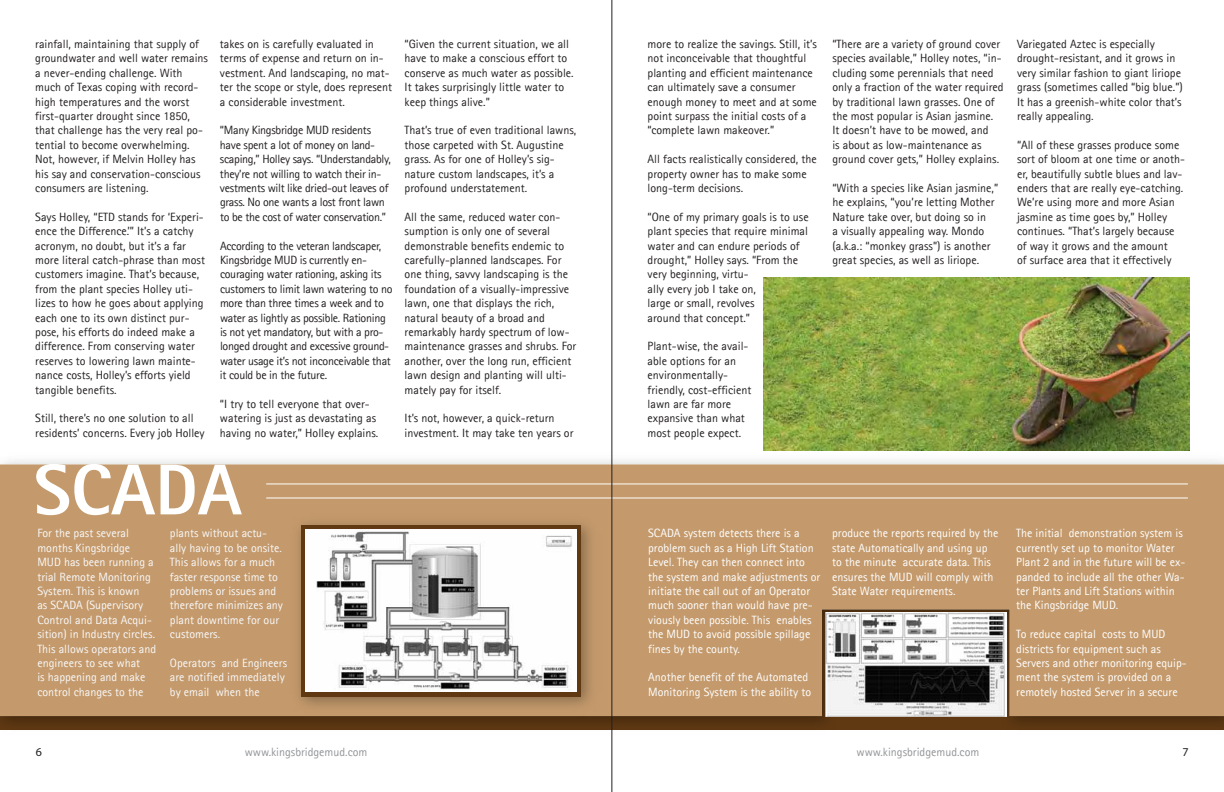
<style>
.page{position:relative;width:1224px;height:792px;background:#fff}
.page>*{position:absolute;margin:0;border:0;box-sizing:border-box;transform-origin:0 0}
.t1{font:800 72px "Agfa Rotis Sans Serif";color:#fff}
.t2{font:12px/14.4px "Agfa Rotis Sans Serif";color:#231f20}
.t3{font:12px/14.4px "Agfa Rotis Sans Serif";color:#fff}
.t4{font:12px/14.4px "Agfa Rotis Sans Serif";letter-spacing:-.025em;color:#231f20}
.t5{font:12px/14.4px "Agfa Rotis Sans Serif";color:#f8f8f9}
.t6{font:12px "Agfa Rotis Sans Serif";color:#939598}
.t7{font:12px "Myriad Pro";color:#231f20}
</style>
<div class="page">
<img style="left:0;top:449px;width:1224px;height:288px">
<div style="left:0;top:464px;width:1224px;height:252px;background:#c49a6c"></div>
<img style="left:286px;top:510px;width:316px;height:208px">
<div style="left:301px;top:525px;width:280px;height:171px;background:#603913"></div>
<img style="left:306px;top:530px;width:271px;height:162px">
<hr style="left:266px;top:484px;width:922px;height:1px;background:#fff">
<hr style="left:266px;top:498px;width:922px;height:1px;background:#fff">
<img style="left:826px;top:612px;width:181px;height:104px">
<img style="left:764px;top:277px;width:425px;height:173px">
<hr style="left:612px;top:0;width:1px;height:792px;background:#231f20">
<p class="t2" style="left:35px;top:37px;width:174px">rainfall, maintaining that supply of groundwater and well water remains a never-ending challenge. With much of Texas coping with record&shy;high temperatures and the worst first-quarter drought since 1850, that challenge has the very real po&shy;tential to become overwhelming.<br>Not, however, if Melvin Holley has his say and conservation-conscious consumers are listening.</p>
<p class="t2" style="left:35px;top:210px;width:171px">Says Holley, “ETD stands for ‘Experi&shy;ence the Difference.’” It’s a catchy acronym, no doubt, but it’s a far more literal catch-phrase than most customers imagine. That’s because, from the plant species Holley uti&shy;lizes to how he goes about applying each one to its own distinct pur&shy;pose, his efforts do indeed make a difference. From conserving water reserves to lowering lawn mainte&shy;nance costs, Holley’s efforts yield tangible benefits.</p>
<p class="t2" style="left:35px;top:411px;width:171px">Still, there’s no one solution to all residents’ concerns. Every job Holley</p>
<p class="t2" style="left:220px;top:37px;width:174px">takes on is carefully evaluated in terms of expense and return on in&shy;vestment. And landscaping, no mat&shy;ter the scope or style, does represent a considerable investment.</p>
<p class="t4" style="left:220px;top:123px;width:172px">“Many Kingsbridge MUD residents have spent a lot of money on land&shy;scaping,” Holley says. “Understandably, they’re not willing to watch their in&shy;vestments wilt like dried-out leaves of grass. No one wants a lost front lawn to be the cost of water conservation.”</p>
<p class="t4" style="left:220px;top:238px;width:174px">According to the veteran landscaper, Kingsbridge MUD is currently en&shy;couraging water rationing, asking its customers to limit lawn watering to no more than three times a week and to water as lightly as possible. Rationing is not yet mandatory, but with a pro&shy;longed drought and excessive ground&shy;water usage it’s not inconceivable that it could be in the future.</p>
<p class="t2" style="left:220px;top:397px;width:160px">“I try to tell everyone that over&shy;watering is just as devastating as having no water,” Holley explains.</p>
<p class="t1" style="left:34px;top:444px;width:210px">SCADA</p>
<p class="t5" style="left:37px;top:526px;width:120px">For the past several months Kingsbridge<br>MUD has been running a trial Remote Monitoring<br>System. This is known<br>as SCADA (Supervisory<br>Control and Data Acqui&shy;sition) in Industry circles.<br>This allows operators and engineers to see what<br>is happening and make control changes to the</p>
<p class="t5" style="left:170px;top:526px;width:115px">plants without actu&shy;ally having to be onsite.<br>This allows for a much faster response time to problems or issues and therefore minimizes any plant downtime for our customers.</p>
<p class="t5" style="left:170px;top:656px;width:119px">Operators and Engineers are notified immediately by email when the</p>
<p class="t2" style="left:405px;top:37px;width:171px">“Given the current situation, we all have to make a conscious effort to conserve as much water as possible.<br>It takes surprisingly little water to keep things alive.”</p>
<p class="t2" style="left:405px;top:123px;width:173px">That’s true of even traditional lawns, those carpeted with St. Augustine grass. As for one of Holley’s sig&shy;nature custom landscapes, it’s a profound understatement.</p>
<p class="t2" style="left:405px;top:210px;width:173px">All the same, reduced water con&shy;sumption is only one of several demonstrable benefits endemic to carefully-planned landscapes. For one thing, savvy landscaping is the foundation of a visually-impressive lawn, one that displays the rich, natural beauty of a broad and remarkably hardy spectrum of low&shy;maintenance grasses and shrubs. For another, over the long run, efficient lawn design and planting will ulti&shy;mately pay for itself.</p>
<p class="t2" style="left:405px;top:411px;width:170px">It’s not, however, a quick-return investment. It may take ten years or</p>
<p class="t2" style="left:648px;top:37px;width:171px">more to realize the savings. Still, it’s not inconceivable that thoughtful planting and efficient maintenance can ultimately save a consumer enough money to meet and at some point surpass the initial costs of a “complete lawn makeover.”</p>
<p class="t2" style="left:648px;top:152px;width:171px">All facts realistically considered, the property owner has to make some long-term decisions.</p>
<p class="t2" style="left:648px;top:210px;width:163px">“One of my primary goals is to use plant species that require minimal water and can endure periods of drought,” Holley says. “From the very beginning, virtu-<br>ally every job I take on,<br>large or small, revolves<br>around that concept.”</p>
<p class="t2" style="left:648px;top:339px;width:105px">Plant-wise, the avail&shy;able options for an environmentally&shy;friendly, cost-efficient lawn are far more expansive than what most people expect.</p>
<p class="t2" style="left:832px;top:37px;width:173px">“There are a variety of ground cover species available,” Holley notes, “in&shy;cluding some perennials that need only a fraction of the water required by traditional lawn grasses. One of the most popular is Asian jasmine.<br>It doesn’t have to be mowed, and<br>is about as low-maintenance as ground cover gets,” Holley explains.</p>
<p class="t2" style="left:832px;top:181px;width:167px">“With a species like Asian jasmine,” he explains, “you’re letting Mother Nature take over, but doing so in<br>a visually appealing way. Mondo (a.k.a.: “monkey grass”) is another great species, as well as liriope.</p>
<p class="t2" style="left:1017px;top:37px;width:167px">Variegated Aztec is especially drought-resistant, and it grows in very similar fashion to giant liriope grass (sometimes called “big blue.”)<br>It has a greenish-white color that’s really appealing.</p>
<p class="t2" style="left:1017px;top:138px;width:169px">“All of these grasses produce some sort of bloom at one time or anoth&shy;er, beautifully subtle blues and lav&shy;enders that are really eye-catching.<br>We’re using more and more Asian jasmine as time goes by,” Holley continues. “That’s largely because of way it grows and the amount<br>of surface area that it effectively</p>
<p class="t3" style="left:648px;top:526px;width:174px">SCADA system detects there is a problem such as a High Lift Station<br>Level. They can then connect into the system and make adjustments or initiate the call out of an Operator much sooner than would have pre&shy;viously been possible. This enables the MUD to avoid possible spillage fines by the county.</p>
<p class="t3" style="left:648px;top:670px;width:165px">Another benefit of the Automated<br>Monitoring System is the ability to</p>
<p class="t3" style="left:832px;top:526px;width:168px">produce the reports required by the state Automatically and using up to the minute accurate data. This ensures the MUD will comply with<br>State Water requirements.</p>
<p class="t3" style="left:1016px;top:526px;width:171px">The initial demonstration system is currently set up to monitor Water<br>Plant 2 and in the future will be ex&shy;panded to include all the other Wa&shy;ter Plants and Lift Stations within the Kingsbridge MUD.</p>
<p class="t3" style="left:1016px;top:627px;width:172px">To reduce capital costs to MUD districts for equipment such as<br>Servers and other monitoring equip&shy;ment the system is provided on a remotely hosted Server in a secure</p>
<p class="t7" style="left:36px;top:745px;width:8px">6</p>
<p class="t6" style="left:245px;top:745px;width:124px">www.kingsbridgemud.com</p>
<p class="t6" style="left:857px;top:745px;width:124px">www.kingsbridgemud.com</p>
<p class="t7" style="left:1182px;top:745px;width:8px">7</p>
</div>
